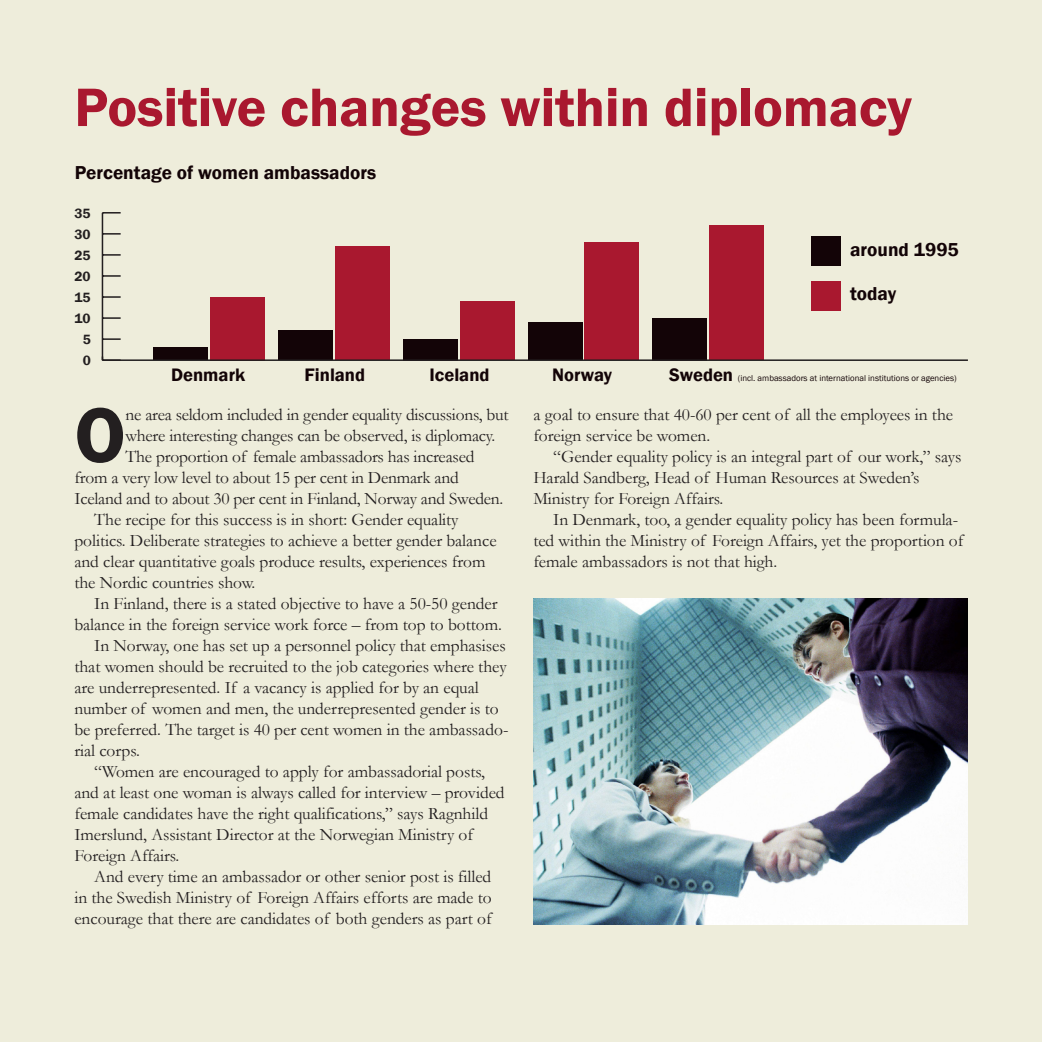
<style>
.page{position:relative;width:1042px;height:1042px;background:#eeeddb}
.page>*{position:absolute;margin:0;border:0;box-sizing:border-box;transform-origin:0 0}
.brød_innrykk{font:600 80.5px "Franklin Gothic";color:#231f20}
.brød_innrykk-2{font:600 56px "Franklin Gothic";letter-spacing:-.005em;color:#a9182f}
.t1{font:600 19.25px "Franklin Gothic";color:#130407}
.t2{font:600 18.55px "Franklin Gothic";color:#130407}
.brød_innrykk-3{font:17.5px/21px "Garamond";letter-spacing:-.005em;color:#231f20}
.t3{font:600 13.83px "Franklin Gothic";color:#231f20}
.t4{font:8.75px "Franklin Gothic";color:#130407}
.s1{font-weight:600;font-size:18.55px}
</style>
<div class="page">
<img style="left:533px;top:599px;width:434px;height:325px">
<div style="left:811px;top:236px;width:30px;height:30px;background:#130407"></div>
<div style="left:811px;top:281px;width:30px;height:29px;background:#a9182f"></div>
<div style="left:154px;top:347px;width:54px;height:13px;background:#130407"></div>
<div style="left:211px;top:297px;width:54px;height:63px;background:#a9182f"></div>
<div style="left:278px;top:331px;width:54px;height:29px;background:#130407"></div>
<div style="left:335px;top:246px;width:54px;height:114px;background:#a9182f"></div>
<div style="left:403px;top:339px;width:54px;height:21px;background:#130407"></div>
<div style="left:460px;top:301px;width:54px;height:59px;background:#a9182f"></div>
<div style="left:528px;top:322px;width:54px;height:38px;background:#130407"></div>
<div style="left:585px;top:242px;width:54px;height:118px;background:#a9182f"></div>
<div style="left:653px;top:318px;width:54px;height:42px;background:#130407"></div>
<div style="left:709px;top:225px;width:54px;height:135px;background:#a9182f"></div>
<hr style="left:102px;top:359px;width:866px;height:2px;background:#231f20">
<hr style="left:102px;top:213px;width:1px;height:147px;background:#231f20">
<svg style="left:102px;top:356px;width:19px;height:5px"></svg>
<svg style="left:103px;top:338px;width:18px;height:2px"></svg>
<svg style="left:103px;top:317px;width:18px;height:2px"></svg>
<svg style="left:103px;top:296px;width:18px;height:2px"></svg>
<svg style="left:103px;top:275px;width:18px;height:2px"></svg>
<svg style="left:103px;top:254px;width:18px;height:2px"></svg>
<svg style="left:103px;top:233px;width:18px;height:2px"></svg>
<svg style="left:102px;top:212px;width:19px;height:1px"></svg>
<p class="brød_innrykk-2" style="left:74px;top:73px;width:839px">Positive changes within diplomacy</p>
<p class="t1" style="left:75px;top:161px;width:303px">Percentage of women ambassadors</p>
<p class="t3" style="left:74px;top:205px;width:18px">35</p>
<p class="t3" style="left:74px;top:226px;width:18px">30</p>
<p class="t3" style="left:74px;top:247px;width:18px">25</p>
<p class="t3" style="left:74px;top:268px;width:18px">20</p>
<p class="t3" style="left:74px;top:289px;width:18px">15</p>
<p class="t3" style="left:74px;top:310px;width:18px">10</p>
<p class="t3" style="left:83px;top:331px;width:10px">5</p>
<p class="t3" style="left:83px;top:352px;width:10px">0</p>
<p class="t1" style="left:850px;top:237px;width:110px">around 1995</p>
<p class="t1" style="left:850px;top:282px;width:48px">today</p>
<p class="t2" style="left:171px;top:363px;width:75px">Denmark</p>
<p class="t2" style="left:305px;top:363px;width:62px">Finland</p>
<p class="t2" style="left:429px;top:363px;width:62px">Iceland</p>
<p class="t2" style="left:552px;top:363px;width:61px">Norway</p>
<p class="t4" style="left:669px;top:373px;width:289px"><span class="s1">Sweden</span> (incl. ambassadors at international institutions or agencies)</p>
<p class="brød_innrykk" style="left:74px;top:386px;width:53px">O</p>
<p class="brød_innrykk-3" style="left:126px;top:404px;width:384px">ne area seldom included in gender equality discussions, but</p>
<p class="brød_innrykk-3" style="left:126px;top:425px;width:371px">where interesting changes can be observed, is diplomacy.</p>
<p class="brød_innrykk-3" style="left:126px;top:446px;width:350px">The proportion of female ambassadors has increased</p>
<p class="brød_innrykk-3" style="left:74px;top:467px;width:386px">from a very low level to about 15 per cent in Denmark and</p>
<p class="brød_innrykk-3" style="left:74px;top:488px;width:430px">Iceland and to about 30 per cent in Finland, Norway and Sweden.</p>
<p class="brød_innrykk-3" style="left:74px;top:509px;width:424px;text-indent:20px">The recipe for this success is in short: Gender equality politics. Deliberate strategies to achieve a better gender balance and clear quantitative goals produce results, experiences from the Nordic countries show.</p>
<p class="brød_innrykk-3" style="left:74px;top:593px;width:429px;text-align:right">In Finland, there is a stated objective to have a 50-50 gender balance in the foreign service work force – from top to bottom.</p>
<p class="brød_innrykk-3" style="left:74px;top:635px;width:436px;text-indent:20px">In Norway, one has set up a personnel policy that emphasises that women should be recruited to the job categories where they are underrepresented. If a vacancy is applied for by an equal number of women and men, the underrepresented gender is to be preferred. The target is 40 per cent women in the ambassado&shy;rial corps.</p>
<p class="brød_innrykk-3" style="left:74px;top:761px;width:432px;text-indent:20px">“Women are encouraged to apply for ambassadorial posts, and at least one woman is always called for interview – provided female candidates have the right qualifications,” says Ragnhild Imerslund, Assistant Director at the Norwegian Ministry of Foreign Affairs.</p>
<p class="brød_innrykk-3" style="left:74px;top:866px;width:419px;text-align:justify;text-indent:20px">And every time an ambassador or other senior post is filled in the Swedish Ministry of Foreign Affairs efforts are made to encourage that there are candidates of both genders as part of</p>
<p class="brød_innrykk-3" style="left:533px;top:404px;width:421px">a goal to ensure that 40-60 per cent of all the employees in the foreign service be women.</p>
<p class="brød_innrykk-3" style="left:533px;top:446px;width:429px;text-indent:20px">“Gender equality policy is an integral part of our work,” says<br>Harald Sandberg, Head of Human Resources at Sweden’s<br>Ministry for Foreign Affairs.</p>
<p class="brød_innrykk-3" style="left:533px;top:509px;width:431px;text-indent:20px">In Denmark, too, a gender equality policy has been formula&shy;ted within the Ministry of Foreign Affairs, yet the proportion of female ambassadors is not that high.</p>
</div>
